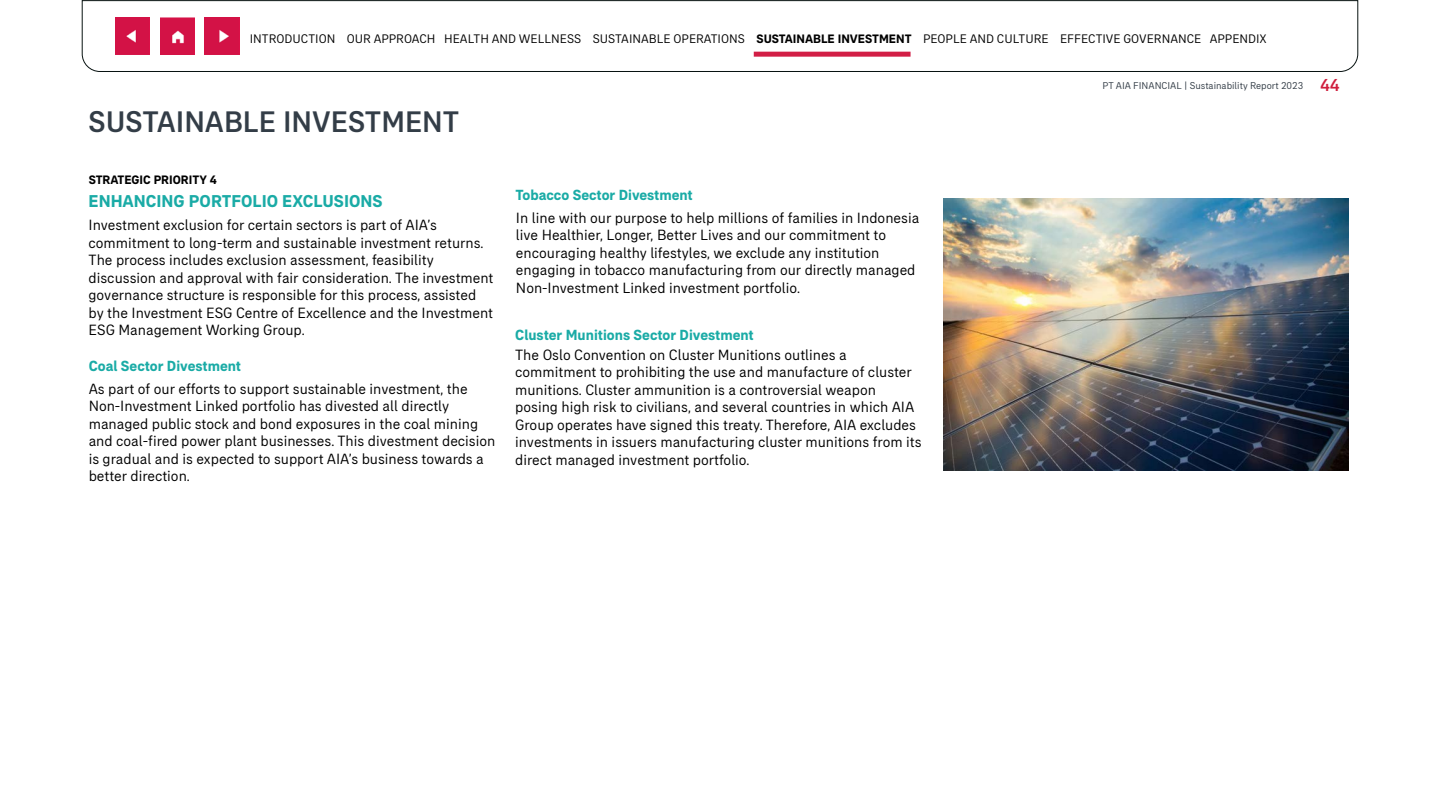
<style>
.page{position:relative;width:1440px;height:810px;background:#fff}
.page>*{position:absolute;margin:0;border:0;box-sizing:border-box;transform-origin:0 0}
.t1{font:500 30px "AIA Everest";color:#333d47}
.t2{font:700 17.5px "AIA Everest";color:#1aaba6}
.t3{font:15px/17.5px "AIA Everest";color:#000}
.t4{font:700 15px "AIA Everest";color:#1aaba6}
.t5{font:12.5px "AIA Everest";color:#000}
.t6{font:700 12.5px "AIA Everest";color:#000}
.t7{font:10px "AIA Everest";color:#333d47}
.s1{font-weight:700}
.s2{font-weight:500;font-size:17.5px;color:#cf1f3e}
</style>
<div class="page">
<svg style="left:82px;top:0;width:1276px;height:72px"></svg>
<img style="left:943px;top:198px;width:405px;height:272px">
<img style="left:205px;top:18px;width:34px;height:36px">
<img style="left:116px;top:18px;width:34px;height:36px">
<img style="left:160px;top:18px;width:34px;height:37px">
<div style="left:754px;top:52px;width:157px;height:5px;background:#d21e46"></div>
<p class="t5" style="left:250px;top:32px;width:1019px">INTRODUCTION OUR APPROACH HEALTH AND WELLNESS SUSTAINABLE OPERATIONS <span class="s1">SUSTAINABLE INVESTMENT</span> PEOPLE AND CULTURE EFFECTIVE GOVERNANCE APPENDIX</p>
<h1 class="t1" style="left:89px;top:104px;width:372px">SUSTAINABLE INVESTMENT</h1>
<p class="t6" style="left:89px;top:173px;width:130px">STRATEGIC PRIORITY 4</p>
<p class="t3" style="left:89px;top:216px;width:406px">Investment exclusion for certain sectors is part of AIA’s commitment to long-term and sustainable investment returns.<br>The process includes exclusion assessment, feasibility discussion and approval with fair consideration. The investment governance structure is responsible for this process, assisted by the Investment ESG Centre of Excellence and the Investment ESG Management Working Group.</p>
<p class="t2" style="left:89px;top:191px;width:296px">ENHANCING PORTFOLIO EXCLUSIONS</p>
<p class="t4" style="left:89px;top:357px;width:154px">Coal Sector Divestment</p>
<p class="t3" style="left:89px;top:380px;width:408px">As part of our efforts to support sustainable investment, the Non-Investment Linked portfolio has divested all directly managed public stock and bond exposures in the coal mining and coal-fired power plant businesses. This divestment decision is gradual and is expected to support AIA’s business towards a better direction.</p>
<p class="t4" style="left:515px;top:186px;width:179px">Tobacco Sector Divestment</p>
<p class="t3" style="left:516px;top:209px;width:405px">In line with our purpose to help millions of families in Indonesia live Healthier, Longer, Better Lives and our commitment to encouraging healthy lifestyles, we exclude any institution engaging in tobacco manufacturing from our directly managed Non-Investment Linked investment portfolio.</p>
<p class="t4" style="left:515px;top:326px;width:240px">Cluster Munitions Sector Divestment</p>
<p class="t3" style="left:515px;top:346px;width:408px">The Oslo Convention on Cluster Munitions outlines a commitment to prohibiting the use and manufacture of cluster munitions. Cluster ammunition is a controversial weapon posing high risk to civilians, and several countries in which AIA Group operates have signed this treaty. Therefore, AIA excludes investments in issuers manufacturing cluster munitions from its direct managed investment portfolio.</p>
<p class="t7" style="left:1103px;top:80px;width:239px">PT AIA FINANCIAL | Sustainability Report 2023 <span class="s2">44</span></p>
</div>
